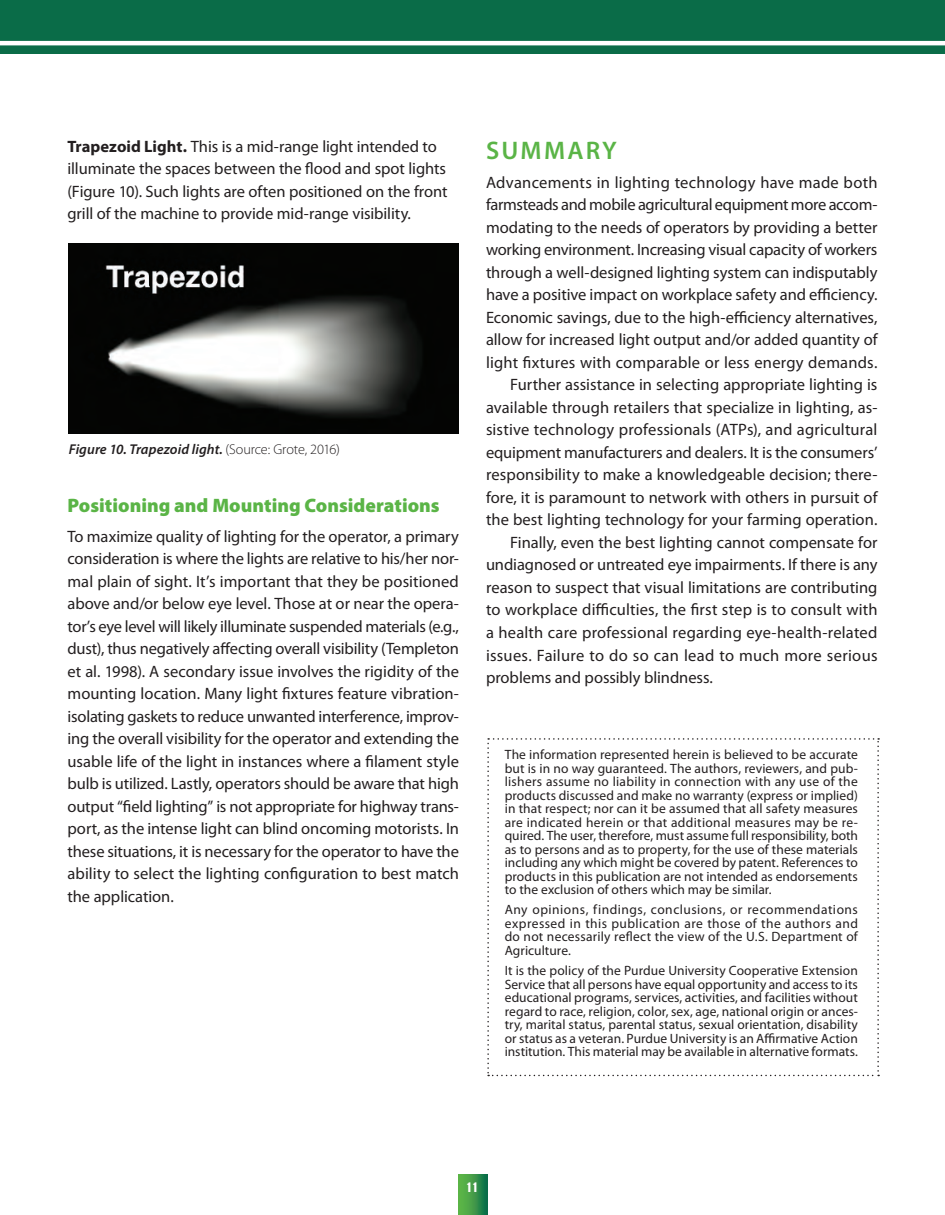
<style>
.page{position:relative;width:945px;height:1215px;background:#fff}
.page>*{position:absolute;margin:0;border:0;box-sizing:border-box;transform-origin:0 0}
.t1{font:600 25.5px "Myriad Pro";letter-spacing:.085em;color:#5ab446}
.t2{font:900 19.5px "Myriad Pro";color:#5ab446}
.t3{font:16.5px/22.5px "Myriad Pro";color:#231f20}
.t4{font:16.5px "Myriad Pro";letter-spacing:-.025em;color:#231f20}
.t5{font:italic 600 14.25px "Myriad Pro";letter-spacing:.005em;color:#231f20}
.t6{font:13.5px/13.5px "Myriad Pro";color:#231f20;text-align:justify}
.t7{font:12px "Champion HTF Lightweight";color:#fff;scale:1.1 1}
.s1{font-weight:700}
.s2{font-weight:300;font-style:normal}
</style>
<div class="page">
<svg style="left:458px;top:1174px;width:29px;height:41px"></svg>
<div style="left:0;top:0;width:945px;height:53px;background:#0a6c48"></div>
<hr style="left:0;top:41px;width:945px;height:4px;background:#fff">
<img style="left:69px;top:244px;width:390px;height:189px">
<svg style="left:487px;top:738px;width:392px;height:338px"></svg>
<p class="t3" style="left:68px;top:135px;width:382px"><span class="s1">Trapezoid Light.</span> This is a mid-range light intended to illuminate the spaces between the flood and spot lights (Figure 10). Such lights are often positioned on the front grill of the machine to provide mid-range visibility.</p>
<h1 class="t1" style="left:486px;top:134px;width:132px">SUMMARY</h1>
<p class="t3" style="left:486px;top:171px;width:393px">Advancements in lighting technology have made both</p>
<p class="t4" style="left:486px;top:195px;width:393px">farmsteads and mobile agricultural equipment more accom-</p>
<p class="t3" style="left:486px;top:216px;width:393px">modating to the needs of operators by providing a better</p>
<p class="t3" style="left:486px;top:238px;width:393px">working environment. Increasing visual capacity of workers</p>
<p class="t3" style="left:486px;top:261px;width:393px">through a well-designed lighting system can indisputably</p>
<p class="t3" style="left:486px;top:283px;width:393px">have a positive impact on workplace safety and efficiency.</p>
<p class="t3" style="left:486px;top:306px;width:393px">Economic savings, due to the high-efficiency alternatives,</p>
<p class="t3" style="left:486px;top:328px;width:393px">allow for increased light output and/or added quantity of</p>
<p class="t3" style="left:486px;top:351px;width:393px">light fixtures with comparable or less energy demands.</p>
<p class="t3" style="left:510px;top:373px;width:369px">Further assistance in selecting appropriate lighting is</p>
<p class="t3" style="left:486px;top:396px;width:393px">available through retailers that specialize in lighting, as-</p>
<p class="t3" style="left:486px;top:418px;width:393px">sistive technology professionals (ATPs), and agricultural</p>
<p class="t3" style="left:486px;top:441px;width:393px">equipment manufacturers and dealers. It is the consumers’</p>
<p class="t3" style="left:486px;top:463px;width:393px">responsibility to make a knowledgeable decision; there-</p>
<p class="t3" style="left:486px;top:486px;width:393px">fore, it is paramount to network with others in pursuit of</p>
<p class="t3" style="left:486px;top:508px;width:393px">the best lighting technology for your farming operation.</p>
<p class="t3" style="left:510px;top:531px;width:369px">Finally, even the best lighting cannot compensate for</p>
<p class="t3" style="left:486px;top:553px;width:393px">undiagnosed or untreated eye impairments. If there is any</p>
<p class="t3" style="left:486px;top:576px;width:393px">reason to suspect that visual limitations are contributing</p>
<p class="t3" style="left:486px;top:598px;width:393px">to workplace difficulties, the first step is to consult with</p>
<p class="t3" style="left:486px;top:621px;width:393px">a health care professional regarding eye-health-related</p>
<p class="t3" style="left:486px;top:643px;width:393px">issues. Failure to do so can lead to much more serious</p>
<p class="t3" style="left:486px;top:666px;width:228px">problems and possibly blindness.</p>
<p class="t5" style="left:69px;top:440px;width:273px">Figure 10. Trapezoid light. <span class="s2">(Source: Grote, 2016)</span></p>
<p class="t2" style="left:68px;top:493px;width:374px">Positioning and Mounting Considerations</p>
<p class="t3" style="left:68px;top:525px;width:393px;text-align:justify">To maximize quality of lighting for the operator, a primary consideration is where the lights are relative to his/her nor&shy;mal plain of sight. It’s important that they be positioned above and/or below eye level. Those at or near the opera&shy;tor’s eye level will likely illuminate suspended materials (e.g., dust), thus negatively affecting overall visibility (Templeton et al. 1998). A secondary issue involves the rigidity of the mounting location. Many light fixtures feature vibration&shy;isolating gaskets to reduce unwanted interference, improv&shy;ing the overall visibility for the operator and extending the usable life of the light in instances where a filament style bulb is utilized. Lastly, operators should be aware that high output “field lighting” is not appropriate for highway trans&shy;port, as the intense light can blind oncoming motorists. In these situations, it is necessary for the operator to have the ability to select the lighting configuration to best match the application.</p>
<p class="t6" style="left:505px;top:748px;width:355px">The information represented herein is believed to be accurate but is in no way guaranteed. The authors, reviewers, and pub&shy;lishers assume no liability in connection with any use of the products discussed and make no warranty (express or implied) in that respect; nor can it be assumed that all safety measures are indicated herein or that additional measures may be re&shy;quired. The user, therefore, must assume full responsibility, both as to persons and as to property, for the use of these materials including any which might be covered by patent. References to products in this publication are not intended as endorsements to the exclusion of others which may be similar.</p>
<p class="t6" style="left:505px;top:903px;width:355px">Any opinions, findings, conclusions, or recommendations expressed in this publication are those of the authors and do not necessarily reflect the view of the U.S. Department of Agriculture.</p>
<p class="t6" style="left:505px;top:964px;width:355px">It is the policy of the Purdue University Cooperative Extension Service that all persons have equal opportunity and access to its educational programs, services, activities, and facilities without regard to race, religion, color, sex, age, national origin or ances&shy;try, marital status, parental status, sexual orientation, disability or status as a veteran. Purdue University is an Affirmative Action institution. This material may be available in alternative formats.</p>
<p class="t7" style="left:467px;top:1179px;width:11px">11</p>
</div>
